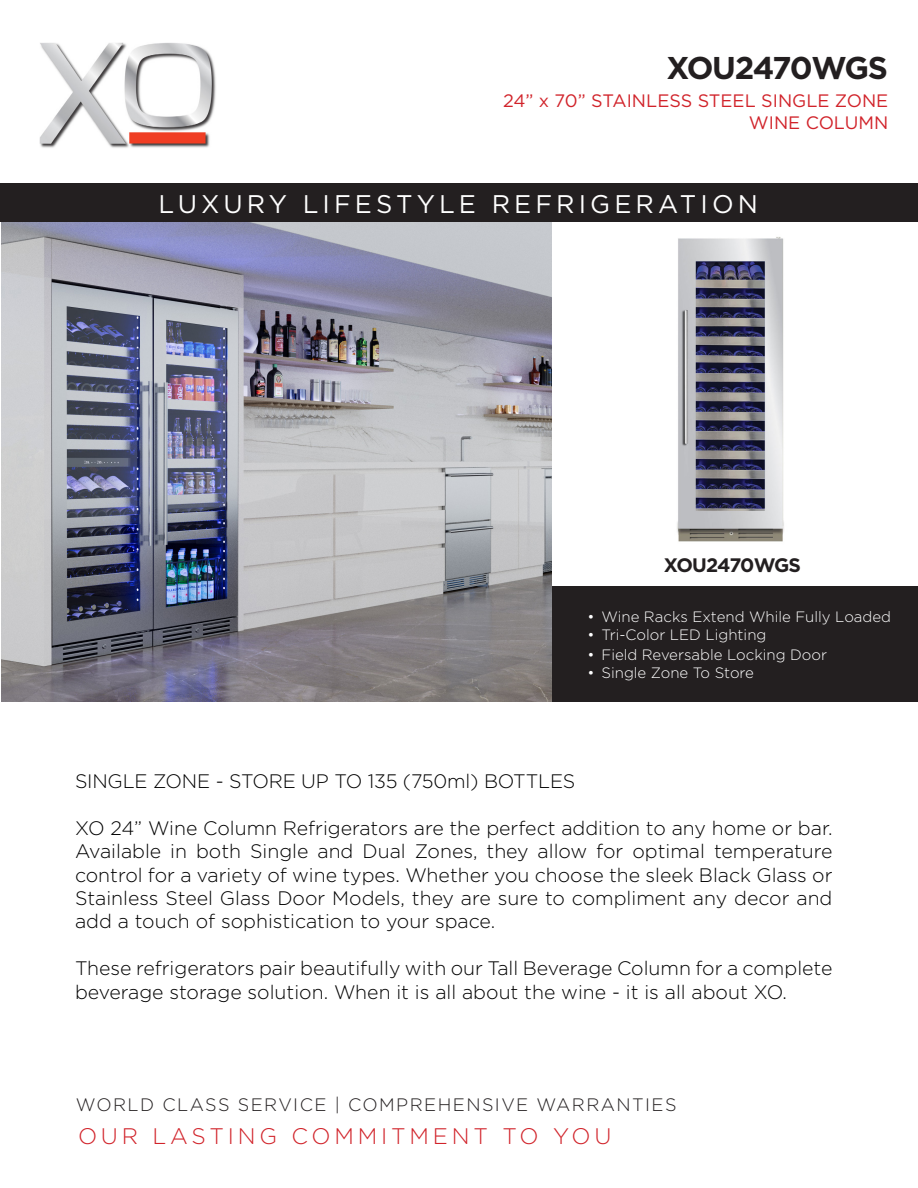
<style>
.page{position:relative;width:918px;height:1188px;background:#fff}
.page>*{position:absolute;margin:0;border:0;box-sizing:border-box;transform-origin:0 0}
.t1{font:700 31.5px "Gotham";letter-spacing:-.055em;color:#231f20}
.t2{font:25.5px "Gotham";letter-spacing:.16em;color:#fff}
.t3{font:25.5px "Gotham";letter-spacing:.31em;color:#fff}
.t4{font:300 22.5px "Gotham";letter-spacing:.17em;color:#d1232a}
.t5{font:300 19.5px/23.4px "Gotham";color:#000;text-align:justify}
.t6{font:700 19.5px "Gotham";letter-spacing:-.055em;color:#231f20}
.t7{font:18px "Gotham";color:#d1232a}
.t8{font:300 18px "Gotham";letter-spacing:.08em;color:#231f20}
.t9{font:300 15px "Gotham";color:#fff}
</style>
<div class="page">
<img style="left:39px;top:42px;width:177px;height:106px">
<div style="left:550px;top:586px;width:368px;height:116px;background:#231f20"></div>
<img style="left:677px;top:237px;width:107px;height:305px">
<img style="left:1px;top:222px;width:551px;height:480px">
<div style="left:0;top:183px;width:918px;height:39px;background:#231f20"></div>
<p class="t1" style="left:667px;top:47px;width:223px">XOU2470WGS</p>
<p class="t7" style="left:503px;top:90px;width:387px">24” x 70” STAINLESS STEEL SINGLE ZONE</p>
<p class="t7" style="left:749px;top:111px;width:141px">WINE COLUMN</p>
<p class="t3" style="left:94px;top:187px;width:730px">HOW BEAUTIFUL KITCHENS BREATHE</p>
<p class="t2" style="left:159px;top:187px;width:601px">LUXURY LIFESTYLE REFRIGERATION</p>
<p class="t6" style="left:664px;top:552px;width:139px">XOU2470WGS</p>
<p class="t9" style="left:587px;top:608px;width:305px">• Wine Racks Extend While Fully Loaded</p>
<p class="t9" style="left:587px;top:626px;width:180px">• Tri-Color LED Lighting</p>
<p class="t9" style="left:587px;top:645px;width:241px">• Field Reversable Locking Door</p>
<p class="t9" style="left:587px;top:663px;width:168px">• Single Zone To Store</p>
<p class="t5" style="left:75px;top:769px;width:502px">SINGLE ZONE - STORE UP TO 135 (750ml) BOTTLES</p>
<p class="t5" style="left:75px;top:816px;width:759px">XO 24” Wine Column Refrigerators are the perfect addition to any home or bar.<br>Available in both Single and Dual Zones, they allow for optimal temperature control for a variety of wine types. Whether you choose the sleek Black Glass or Stainless Steel Glass Door Models, they are sure to compliment any decor and add a touch of sophistication to your space.</p>
<p class="t5" style="left:75px;top:956px;width:759px">These refrigerators pair beautifully with our Tall Beverage Column for a complete beverage storage solution. When it is all about the wine - it is all about XO.</p>
<p class="t8" style="left:76px;top:1093px;width:602px">WORLD CLASS SERVICE | COMPREHENSIVE WARRANTIES</p>
<p class="t4" style="left:78px;top:1122px;width:535px">OUR LASTING COMMITMENT TO YOU</p>
</div>
